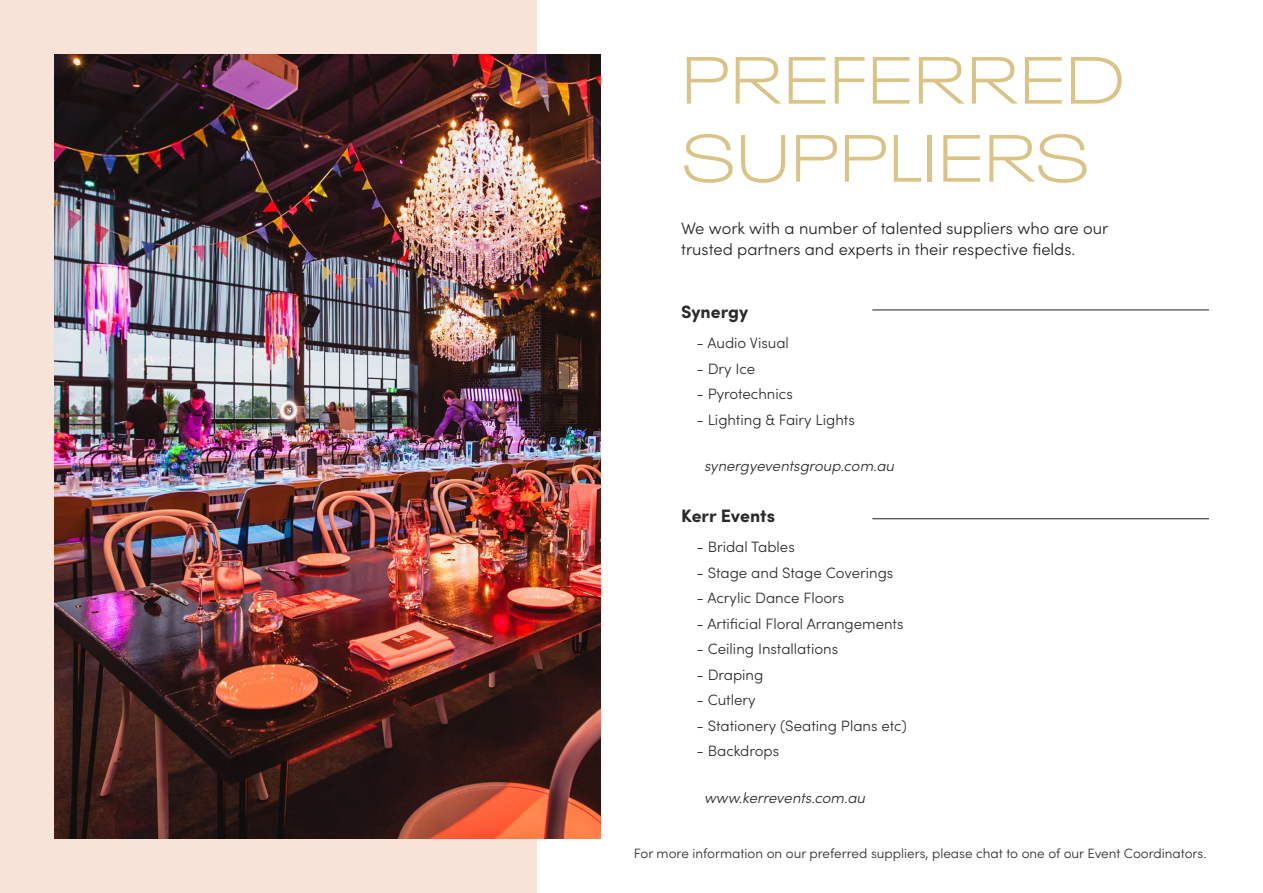
<style>
.page{position:relative;width:1263px;height:893px;background:#fff}
.page>*{position:absolute;margin:0;border:0;box-sizing:border-box;transform-origin:0 0}
.t1{font:300 expanded 66px/78px "Neue Plak";color:#dac385}
.t2{font:700 18px "Sofia Pro";color:#282b2a}
.t3{font:300 16.5px/21px "Sofia Pro";color:#231f20}
.t4{font:300 15px "Sofia Pro";color:#282b2a}
.t5{font:italic 300 15px "Sofia Pro";color:#282b2a}
.t6{font:300 13.5px "Sofia Pro";color:#282b2a}
</style>
<div class="page">
<div style="left:0;top:0;width:537px;height:893px;background:#f8e3d9"></div>
<hr style="left:872px;top:310px;width:337px;height:1px;background:#231f20">
<hr style="left:872px;top:518px;width:337px;height:1px;background:#231f20">
<img style="left:54px;top:54px;width:547px;height:785px">
<h1 class="t1" style="left:681px;top:34px;width:445px">PREFERRED<br>SUPPLIERS</h1>
<p class="t3" style="left:681px;top:217px;width:429px">We work with a number of talented suppliers who are our trusted partners and experts in their respective fields.</p>
<p class="t2" style="left:681px;top:298px;width:69px">Synergy</p>
<p class="t4" style="left:697px;top:332px;width:94px">- Audio Visual</p>
<p class="t4" style="left:697px;top:358px;width:60px">- Dry Ice</p>
<p class="t4" style="left:697px;top:383px;width:97px">- Pyrotechnics</p>
<p class="t4" style="left:697px;top:409px;width:159px">- Lighting &amp; Fairy Lights</p>
<p class="t5" style="left:705px;top:455px;width:192px">synergyeventsgroup.com.au</p>
<p class="t2" style="left:681px;top:502px;width:96px">Kerr Events</p>
<p class="t4" style="left:697px;top:536px;width:99px">- Bridal Tables</p>
<p class="t4" style="left:697px;top:562px;width:198px">- Stage and Stage Coverings</p>
<p class="t4" style="left:697px;top:587px;width:149px">- Acrylic Dance Floors</p>
<p class="t4" style="left:697px;top:613px;width:208px">- Artificial Floral Arrangements</p>
<p class="t4" style="left:697px;top:638px;width:143px">- Ceiling Installations</p>
<p class="t4" style="left:697px;top:664px;width:68px">- Draping</p>
<p class="t4" style="left:697px;top:689px;width:60px">- Cutlery</p>
<p class="t4" style="left:697px;top:715px;width:211px">- Stationery (Seating Plans etc)</p>
<p class="t4" style="left:697px;top:740px;width:84px">- Backdrops</p>
<p class="t5" style="left:705px;top:787px;width:163px">www.kerrevents.com.au</p>
<p class="t6" style="left:634px;top:843px;width:574px">For more information on our preferred suppliers, please chat to one of our Event Coordinators.</p>
</div>
